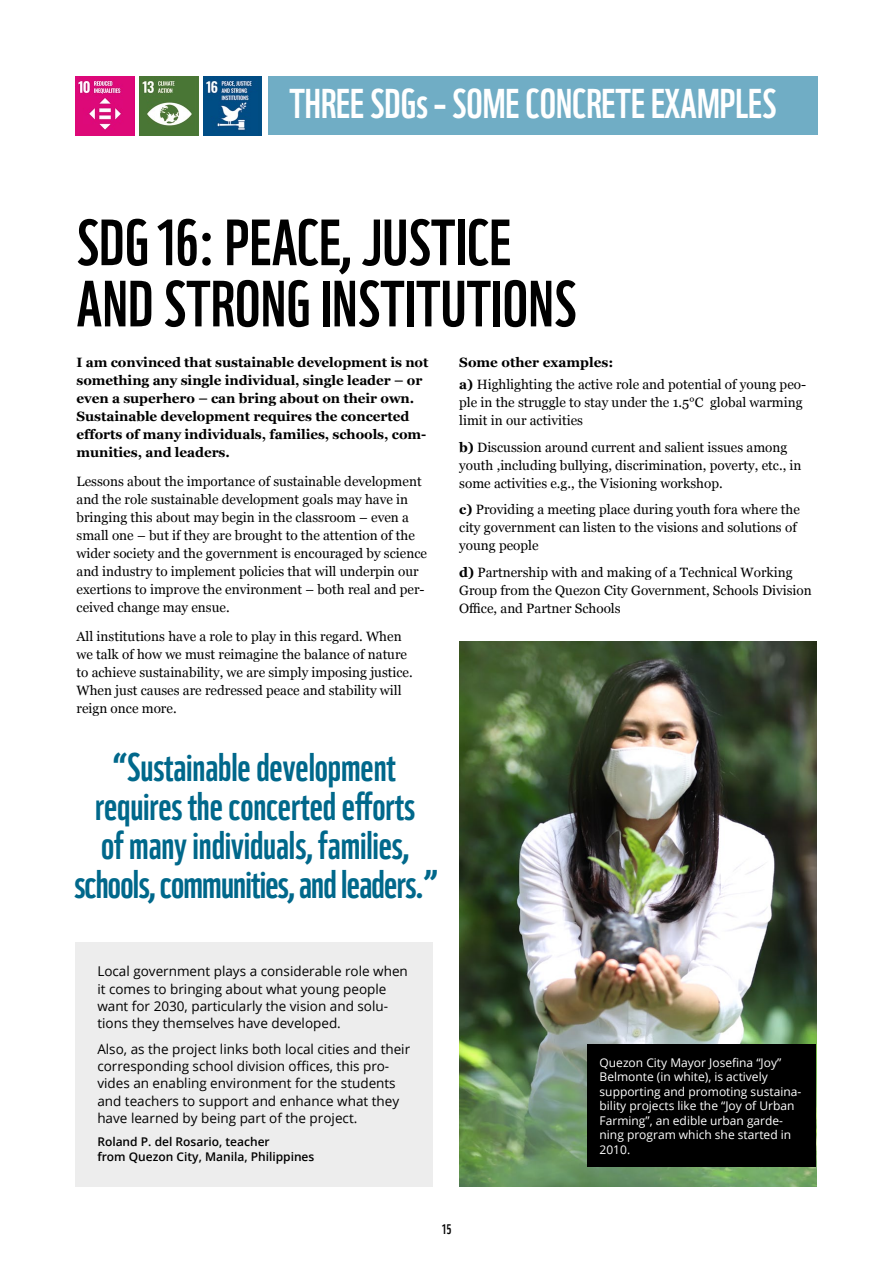
<style>
.page{position:relative;width:893px;height:1263px;background:#fff}
.page>*{position:absolute;margin:0;border:0;box-sizing:border-box;transform-origin:0 0}
.t1{font:63.3px/61.2px "WWF";letter-spacing:.005em;color:#000}
.t2{font:40.5px "WWF";color:#fff}
.t3{font:39px/39px "WWF";letter-spacing:-.005em;color:#00688b;text-align:center}
.t4{font:13.5px/18px "Georgia";color:#000}
.t5{font:13.5px/17.2px "Open Sans";color:#000}
.t6{font:700 13.5px/18px "Georgia";letter-spacing:-.005em;color:#000}
.t7{font:13.5px "WWF";color:#000}
.t8{font:12px/14.5px "Open Sans";color:#fff}
.t9{font:600 12px/15px "Open Sans";color:#000}
.s1{font-size:42.6px}
.s2{font-weight:700}
</style>
<div class="page">
<img style="left:459px;top:642px;width:357px;height:544px">
<div style="left:587px;top:1045px;width:229px;height:122px;background:#000"></div>
<div style="left:75px;top:942px;width:358px;height:244px;background:#ededed"></div>
<div style="left:268px;top:77px;width:550px;height:58px;background:#70adc5"></div>
<img style="left:139px;top:77px;width:59px;height:58px">
<img style="left:75px;top:77px;width:59px;height:58px">
<img style="left:203px;top:77px;width:59px;height:58px">
<h2 class="t2" style="left:289px;top:72px;width:489px">THREE SDG<span class="s1">s</span> – SOME CONCRETE EXAMPLES</h2>
<h1 class="t1" style="left:77px;top:206px;width:501px">SDG 16: PEACE, JUSTICE<br>AND STRONG INSTITUTIONS</h1>
<p class="t6" style="left:77px;top:353px;width:353px">I am convinced that sustainable development is not something any single individual, single leader – or even a superhero – can bring about on their own.<br>Sustainable development requires the concerted efforts of many individuals, families, schools, com&shy;munities, and leaders.</p>
<p class="t4" style="left:77px;top:472px;width:352px">Lessons about the importance of sustainable development and the role sustainable development goals may have in bringing this about may begin in the classroom – even a small one – but if they are brought to the attention of the wider society and the government is encouraged by science and industry to implement policies that will underpin our exertions to improve the environment – both real and per&shy;ceived change may ensue.</p>
<p class="t4" style="left:77px;top:627px;width:338px">All institutions have a role to play in this regard. When we talk of how we must reimagine the balance of nature to achieve sustainability, we are simply imposing justice.<br>When just causes are redressed peace and stability will reign once more.</p>
<p class="t4" style="left:459px;top:351px;width:349px;line-height:22.2px"><span class="s2">Some other examples:<br>a)</span> Highlighting the active role and potential of young peo-</p>
<p class="t4" style="left:459px;top:393px;width:345px">ple in the struggle to stay under the 1.5°C global warming limit in our activities</p>
<p class="t4" style="left:459px;top:438px;width:344px"><span class="s2">b)</span> Discussion around current and salient issues among youth ,including bullying, discrimination, poverty, etc., in some activities e.g., the Visioning workshop.</p>
<p class="t4" style="left:459px;top:500px;width:342px"><span class="s2">c)</span> Providing a meeting place during youth fora where the city government can listen to the visions and solutions of young people</p>
<p class="t4" style="left:459px;top:563px;width:354px"><span class="s2">d)</span> Partnership with and making of a Technical Working<br>Group from the Quezon City Government, Schools Division<br>Office, and Partner Schools</p>
<h3 class="t3" style="left:74px;top:743px;width:364px">“Sustainable development requires the concerted efforts<br>of many individuals, families, schools, communities, and leaders.”</h3>
<p class="t5" style="left:97px;top:962px;width:312px">Local government plays a considerable role when it comes to bringing about what young people want for 2030, particularly the vision and solu&shy;tions they themselves have developed.</p>
<p class="t5" style="left:97px;top:1040px;width:314px">Also, as the project links both local cities and their corresponding school division offices, this pro&shy;vides an enabling environment for the students and teachers to support and enhance what they have learned by being part of the project.</p>
<p class="t9" style="left:97px;top:1134px;width:219px">Roland P. del Rosario, teacher<br>from Quezon City, Manila, Philippines</p>
<p class="t7" style="left:441px;top:1219px;width:11px">15</p>
<p class="t8" style="left:600px;top:1055px;width:203px">Quezon City Mayor Josefina “Joy”<br>Belmonte (in white), is actively supporting and promoting sustaina&shy;bility projects like the “Joy of Urban<br>Farming”, an edible urban garde&shy;ning program which she started in<br>2010.</p>
</div>
